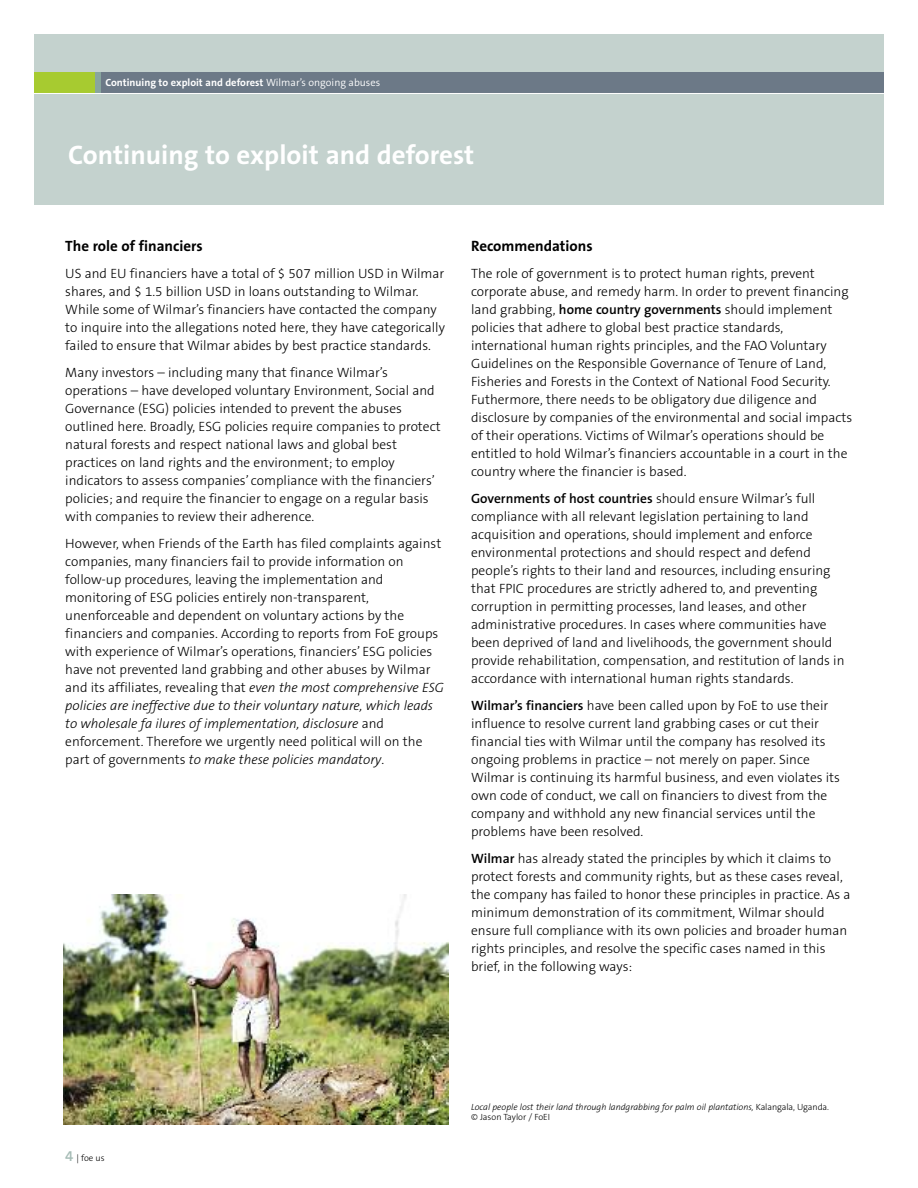
<style>
.page{position:relative;width:918px;height:1188px;background:#fff}
.page>*{position:absolute;margin:0;border:0;box-sizing:border-box;transform-origin:0 0}
.t1{font:700 27px "The Sans B7";color:#fff}
.t2{font:700 15px "The Sans B7";color:#000}
.t3{font:300 13.5px/18px "The Sans B3";color:#000}
.t4{font:600 13.5px "The Sans B6";color:#000}
.t5{font:700 10.5px "The Sans B7";color:#fff}
.t6{font:italic 300 9px/10.5px "The Sans B3";color:#000}
.t7{font:300 9px "The Sans B3";color:#000}
.s1{font-family:"The Sans B4";font-weight:300}
.s2{font-style:italic}
.s3{font-family:"The Sans B6";font-weight:600}
.s4{font-family:"The Sans B3";font-weight:300}
.s5{font-family:"The Sans B6";font-weight:600;font-size:15px;color:#a6bcb6}
.s6{font-style:normal}
</style>
<div class="page">
<div style="left:34px;top:34px;width:850px;height:170px;background:#c4d2ce"></div>
<div style="left:34px;top:72px;width:850px;height:22px;background:#6c7987"></div>
<div style="left:34px;top:72px;width:66px;height:22px;background:#a7cb30"></div>
<div style="left:95px;top:72px;width:6px;height:22px;background:#88a59e"></div>
<hr style="left:34px;top:93px;width:850px;height:1px;background:#fff">
<img style="left:64px;top:895px;width:384px;height:229px">
<p class="t5" style="left:105px;top:77px;width:276px">Continuing to exploit and deforest <span class="s1">Wilmar’s ongoing abuses</span></p>
<h1 class="t1" style="left:68px;top:140px;width:408px">Continuing to exploit and deforest</h1>
<p class="t2" style="left:65px;top:238px;width:139px">The role of financiers</p>
<p class="t3" style="left:65px;top:265px;width:381px">US and EU financiers have a total of $ 507 million USD in Wilmar shares, and $ 1.5 billion USD in loans outstanding to Wilmar.<br>While some of Wilmar’s financiers have contacted the company to inquire into the allegations noted here, they have categorically failed to ensure that Wilmar abides by best practice standards.</p>
<p class="t3" style="left:65px;top:364px;width:377px">Many investors – including many that finance Wilmar’s operations – have developed voluntary Environment, Social and Governance (ESG) policies intended to prevent the abuses outlined here. Broadly, ESG policies require companies to protect natural forests and respect national laws and global best practices on land rights and the environment; to employ indicators to assess companies’ compliance with the financiers’ policies; and require the financier to engage on a regular basis with companies to review their adherence.</p>
<p class="t3" style="left:65px;top:535px;width:380px">However, when Friends of the Earth has filed complaints against companies, many financiers fail to provide information on follow-up procedures, leaving the implementation and monitoring of ESG policies entirely non-transparent, unenforceable and dependent on voluntary actions by the financiers and companies. According to reports from FoE groups with experience of Wilmar’s operations, financiers’ ESG policies have not prevented land grabbing and other abuses by Wilmar and its affiliates, revealing that <span class="s2">even the most comprehensive ESG policies are ineffective due to their voluntary nature, which leads to wholesale fa ilures of implementation, disclosure</span> and enforcement. Therefore we urgently need political will on the part of governments <span class="s2">to make these policies mandatory</span>.</p>
<p class="t2" style="left:471px;top:238px;width:123px">Recommendations</p>
<p class="t3" style="left:471px;top:265px;width:383px">The role of government is to protect human rights, prevent corporate abuse, and remedy harm. In order to prevent financing land grabbing, <span class="s3">home country governments</span> should implement policies that adhere to global best practice standards, international human rights principles, and the FAO Voluntary Guidelines on the Responsible Governance of Tenure of Land, Fisheries and Forests in the Context of National Food Security.<br>Futhermore, there needs to be obligatory due diligence and disclosure by companies of the environmental and social impacts of their operations. Victims of Wilmar’s operations should be entitled to hold Wilmar’s financiers accountable in a court in the country where the financier is based.</p>
<p class="t4" style="left:471px;top:491px;width:346px">Governments of host countries <span class="s4">should ensure Wilmar’s full</span></p>
<p class="t3" style="left:471px;top:508px;width:375px">compliance with all relevant legislation pertaining to land acquisition and operations, should implement and enforce environmental protections and should respect and defend people’s rights to their land and resources, including ensuring that FPIC procedures are strictly adhered to, and preventing corruption in permitting processes, land leases, and other administrative procedures. In cases where communities have been deprived of land and livelihoods, the government should provide rehabilitation, compensation, and restitution of lands in accordance with international human rights standards.</p>
<p class="t3" style="left:471px;top:697px;width:371px"><span class="s3">Wilmar’s financiers</span> have been called upon by FoE to use their influence to resolve current land grabbing cases or cut their financial ties with Wilmar until the company has resolved its ongoing problems in practice – not merely on paper. Since Wilmar is continuing its harmful business, and even violates its own code of conduct, we call on financiers to divest from the company and withhold any new financial services until the problems have been resolved.</p>
<p class="t3" style="left:471px;top:850px;width:381px"><span class="s3">Wilmar</span> has already stated the principles by which it claims to protect forests and community rights, but as these cases reveal, the company has failed to honor these principles in practice. As a minimum demonstration of its commitment, Wilmar should ensure full compliance with its own policies and broader human rights principles, and resolve the specific cases named in this brief, in the following ways:</p>
<p class="t7" style="left:65px;top:1153px;width:41px"><span class="s5">4</span> | foe us</p>
<p class="t6" style="left:471px;top:1102px;width:359px">Local people lost their land through landgrabbing for palm oil plantations, <span class="s6">Kalangala, Uganda. © Jason Taylor / FoEI</span></p>
</div>
